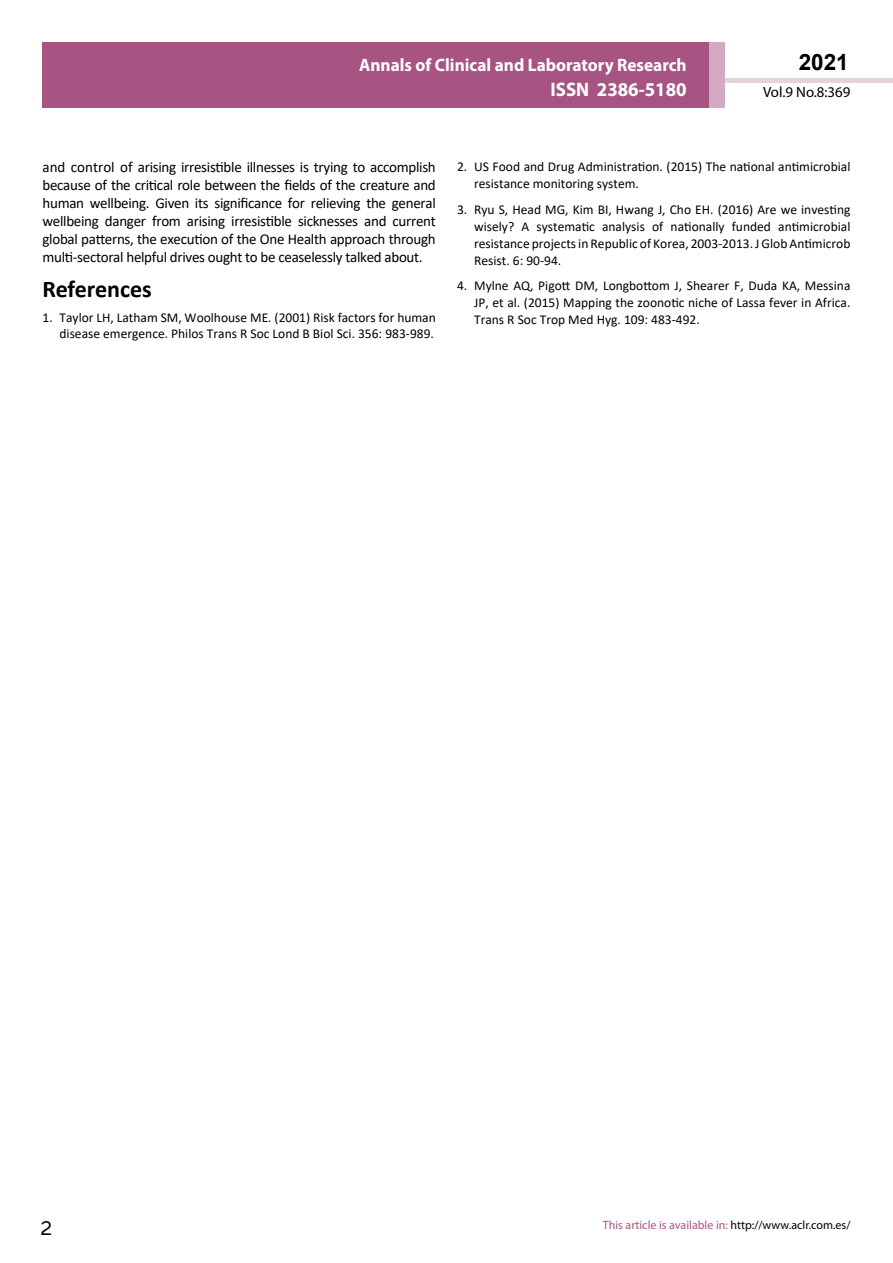
<style>
.page{position:relative;width:893px;height:1263px;background:#fff}
.page>*{position:absolute;margin:0;border:0;box-sizing:border-box;transform-origin:0 0}
.t1{font:25.5px "Tunga";color:#000}
.t2{font:700 24px "Calibri";color:#000}
.t3{font:700 22.5px "Arial";color:#000}
.t4{font:700 19.65px "Myriad Pro";color:#fff;scale:.96 1}
.t5{font:700 18px/21.6px "Myriad Pro";color:#fff;text-align:right;scale:.96 1}
.t6{font:15px/18px "Calibri";letter-spacing:-.02em;color:#000;text-align:justify}
.t7{font:14.85px "Myriad Pro";color:#000}
.t8{font:13.5px/17px "Calibri";color:#000;text-align:justify}
.t9{font:12px "Myriad Pro";color:#a75483}
.s1{color:#000}
</style>
<div class="page">
<hr style="left:725px;top:78px;width:168px;height:4px;background:#e6d1dd">
<div style="left:43px;top:42px;width:666px;height:66px;background:#a75483"></div>
<div style="left:709px;top:42px;width:16px;height:66px;background:#d2aac1"></div>
<h3 class="t5" style="left:517px;top:53px;width:198px">ARCHIVOS DE MEDICINA<br>ISSN 1698-9465</h3>
<h3 class="t3" style="left:799px;top:46px;width:52px">2021</h3>
<h3 class="t5" style="left:359px;top:54px;width:343px">Annals of Clinical and Laboratory Research</h3>
<h3 class="t4" style="left:551px;top:76px;width:143px">ISSN 2386-5180</h3>
<p class="t7" style="left:763px;top:83px;width:89px">Vol.9 No.8:369</p>
<p class="t6" style="left:43px;top:158px;width:395px">and control of arising irresistible illnesses is trying to accomplish because of the critical role between the fields of the creature and human wellbeing. Given its significance for relieving the general wellbeing danger from arising irresistible sicknesses and current global patterns, the execution of the One Health approach through multi-sectoral helpful drives ought to be ceaselessly talked about.</p>
<h2 class="t2" style="left:43px;top:272px;width:111px">References</h2>
<p class="t8" style="left:43px;top:309px;width:395px;line-height:16.2px;text-align:right">1. Taylor LH, Latham SM, Woolhouse ME. (2001) Risk factors for human disease emergence. Philos Trans R Soc Lond B Biol Sci. 356: 983-989.</p>
<p class="t8" style="left:474px;top:158px;width:378px;text-indent:-17px">2. US Food and Drug Administration. (2015) The national antimicrobial resistance monitoring system.</p>
<p class="t8" style="left:474px;top:200px;width:378px;text-indent:-17px">3. Ryu S, Head MG, Kim BI, Hwang J, Cho EH. (2016) Are we investing wisely? A systematic analysis of nationally funded antimicrobial resistance projects in Republic of Korea, 2003-2013. J Glob Antimicrob Resist. 6: 90-94.</p>
<p class="t8" style="left:474px;top:277px;width:378px;text-indent:-17px">4. Mylne AQ, Pigott DM, Longbottom J, Shearer F, Duda KA, Messina JP, et al. (2015) Mapping the zoonotic niche of Lassa fever in Africa.<br>Trans R Soc Trop Med Hyg. 109: 483-492.</p>
<h1 class="t1" style="left:41px;top:1211px;width:13px">2</h1>
<p class="t9" style="left:603px;top:1218px;width:249px">This article is available in: <span class="s1">http://www.aclr.com.es/</span></p>
</div>
